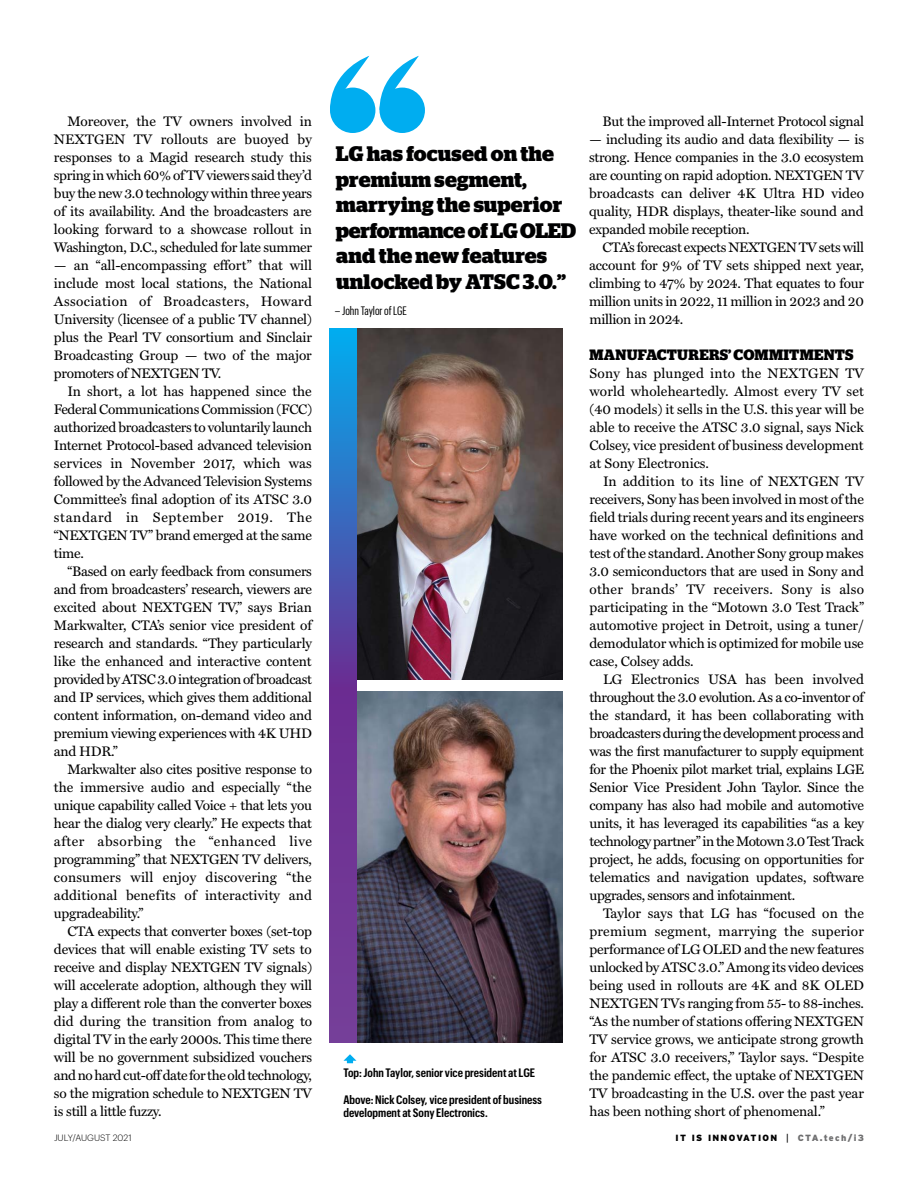
<style>
.page{position:relative;width:918px;height:1188px;background:#fff}
.page>*{position:absolute;margin:0;border:0;box-sizing:border-box;transform-origin:0 0}
.t1{font:700 21px/25.5px "Stag";letter-spacing:.005em;color:#000001}
.t2{font:700 15px "Stag";letter-spacing:.02em;color:#000001}
.t3{font:13.8px/18px "Miller Text";letter-spacing:-.02em;color:#000001;text-align:justify}
.t4{font:600 12px/13.5px "Graphik Cond";color:#000001}
.t5{font:12px "Graphik X Cond";color:#000001}
.t6{font:900 9px "Interstate";letter-spacing:.15em;color:#000001}
.t7{font:300 9px "Graphik";letter-spacing:.005em;color:#000001}
.s1{font-weight:400}
.s2{color:#6f6f70}
</style>
<div class="page">
<img style="left:357px;top:691px;width:206px;height:351px">
<img style="left:357px;top:328px;width:206px;height:351px">
<svg style="left:343px;top:1054px;width:13px;height:9px"></svg>
<div style="left:330px;top:88px;width:45px;height:45px;background:#00adf0;border-radius:50%"></div>
<svg style="left:330px;top:56px;width:39px;height:50px"></svg>
<div style="left:380px;top:88px;width:45px;height:45px;background:#00adf0;border-radius:50%"></div>
<svg style="left:380px;top:56px;width:39px;height:50px"></svg>
<svg style="left:330px;top:328px;width:27px;height:714px;background:#5251ab"></svg>
<p class="t3" style="left:54px;top:111px;width:260px;text-indent:14px">Moreover, the TV owners involved in NEXTGEN TV rollouts are buoyed by responses to a Magid research study this spring in which 60% of TV viewers said they’d buy the new 3.0 technology within three years of its availability. And the broadcasters are looking forward to a showcase rollout in Washington, D.C., scheduled for late summer</p>
<p class="t3" style="left:54px;top:255px;width:260px">— an “all-encompassing effort” that will include most local stations, the National Association of Broadcasters, Howard University (licensee of a public TV channel) plus the Pearl TV consortium and Sinclair Broadcasting Group — two of the major promoters of NEXTGEN TV.</p>
<p class="t3" style="left:54px;top:381px;width:260px;text-indent:14px">In short, a lot has happened since the Federal Communications Commission (FCC) authorized broadcasters to voluntarily launch Internet Protocol-based advanced television services in November 2017, which was followed by the Advanced Television Systems Committee’s final adoption of its ATSC 3.0 standard in September 2019. The “NEXTGEN TV” brand emerged at the same time.</p>
<p class="t3" style="left:54px;top:561px;width:260px;text-indent:14px">“Based on early feedback from consumers and from broadcasters’ research, viewers are excited about NEXTGEN TV,” says Brian Markwalter, CTA’s senior vice president of research and standards. “They particularly like the enhanced and interactive content provided by ATSC 3.0 integration of broadcast and IP services, which gives them additional content information, on-demand video and premium viewing experiences with 4K UHD and HDR.”</p>
<p class="t3" style="left:54px;top:759px;width:260px;text-indent:14px">Markwalter also cites positive response to the immersive audio and especially “the unique capability called Voice + that lets you hear the dialog very clearly.” He expects that after absorbing the “enhanced live programming” that NEXTGEN TV delivers, consumers will enjoy discovering “the additional benefits of interactivity and upgradeability.”</p>
<p class="t3" style="left:54px;top:921px;width:260px;text-indent:14px">CTA expects that converter boxes (set-top devices that will enable existing TV sets to receive and display NEXTGEN TV signals) will accelerate adoption, although they will play a different role than the converter boxes did during the transition from analog to digital TV in the early 2000s. This time there will be no government subsidized vouchers and no hard cut-off date for the old technology, so the migration schedule to NEXTGEN TV is still a little fuzzy.</p>
<h1 class="t1" style="left:336px;top:141px;width:242px">LG has focused on the premium segment, marrying the superior performance of LG OLED and the new features unlocked by ATSC 3.0.”</h1>
<p class="t5" style="left:335px;top:303px;width:73px">– John Taylor of LGE</p>
<p class="t4" style="left:343px;top:1066px;width:193px">Top: John Taylor, senior vice president at LGE</p>
<p class="t4" style="left:343px;top:1093px;width:200px">Above: Nick Colsey, vice president of business development at Sony Electronics.</p>
<p class="t3" style="left:603px;top:111px;width:263px">But the improved all-Internet Protocol signal</p>
<p class="t3" style="left:589px;top:129px;width:277px">— including its audio and data flexibility — is strong. Hence companies in the 3.0 ecosystem are counting on rapid adoption. NEXTGEN TV broadcasts can deliver 4K Ultra HD video quality, HDR displays, theater-like sound and expanded mobile reception.</p>
<p class="t3" style="left:589px;top:237px;width:277px;text-indent:14px">CTA’s forecast expects NEXTGEN TV sets will account for 9% of TV sets shipped next year, climbing to 47% by 2024. That equates to four million units in 2022, 11 million in 2023 and 20 million in 2024.</p>
<p class="t2" style="left:590px;top:346px;width:266px">MANUFACTURERS’ COMMITMENTS</p>
<p class="t3" style="left:590px;top:363px;width:276px">Sony has plunged into the NEXTGEN TV world wholeheartedly. Almost every TV set (40 models) it sells in the U.S. this year will be able to receive the ATSC 3.0 signal, says Nick Colsey, vice president of business development at Sony Electronics.</p>
<p class="t3" style="left:590px;top:471px;width:276px;text-indent:14px">In addition to its line of NEXTGEN TV receivers, Sony has been involved in most of the field trials during recent years and its engineers have worked on the technical definitions and test of the standard. Another Sony group makes 3.0 semiconductors that are used in Sony and other brands’ TV receivers. Sony is also participating in the “Motown 3.0 Test Track” automotive project in Detroit, using a tuner/ demodulator which is optimized for mobile use case, Colsey adds.</p>
<p class="t3" style="left:590px;top:669px;width:276px;text-indent:14px">LG Electronics USA has been involved throughout the 3.0 evolution. As a co-inventor of the standard, it has been collaborating with broadcasters during the development process and was the first manufacturer to supply equipment for the Phoenix pilot market trial, explains LGE Senior Vice President John Taylor. Since the company has also had mobile and automotive units, it has leveraged its capabilities “as a key technology partner” in the Motown 3.0 Test Track project, he adds, focusing on opportunities for telematics and navigation updates, software upgrades, sensors and infotainment.</p>
<p class="t3" style="left:590px;top:903px;width:276px;text-indent:14px">Taylor says that LG has “focused on the premium segment, marrying the superior performance of LG OLED and the new features unlocked by ATSC 3.0.” Among its video devices being used in rollouts are 4K and 8K OLED NEXTGEN TVs ranging from 55- to 88-inches. “As the number of stations offering NEXTGEN TV service grows, we anticipate strong growth for ATSC 3.0 receivers,” Taylor says. “Despite the pandemic effect, the uptake of NEXTGEN TV broadcasting in the U.S. over the past year has been nothing short of phenomenal.”</p>
<p class="t7" style="left:54px;top:1131px;width:79px">JULY/AUGUST 2021</p>
<p class="t6" style="left:676px;top:1132px;width:190px">IT IS INNOVATION <span class="s1">|</span> <span class="s2">CTA.tech/i3</span></p>
</div>
